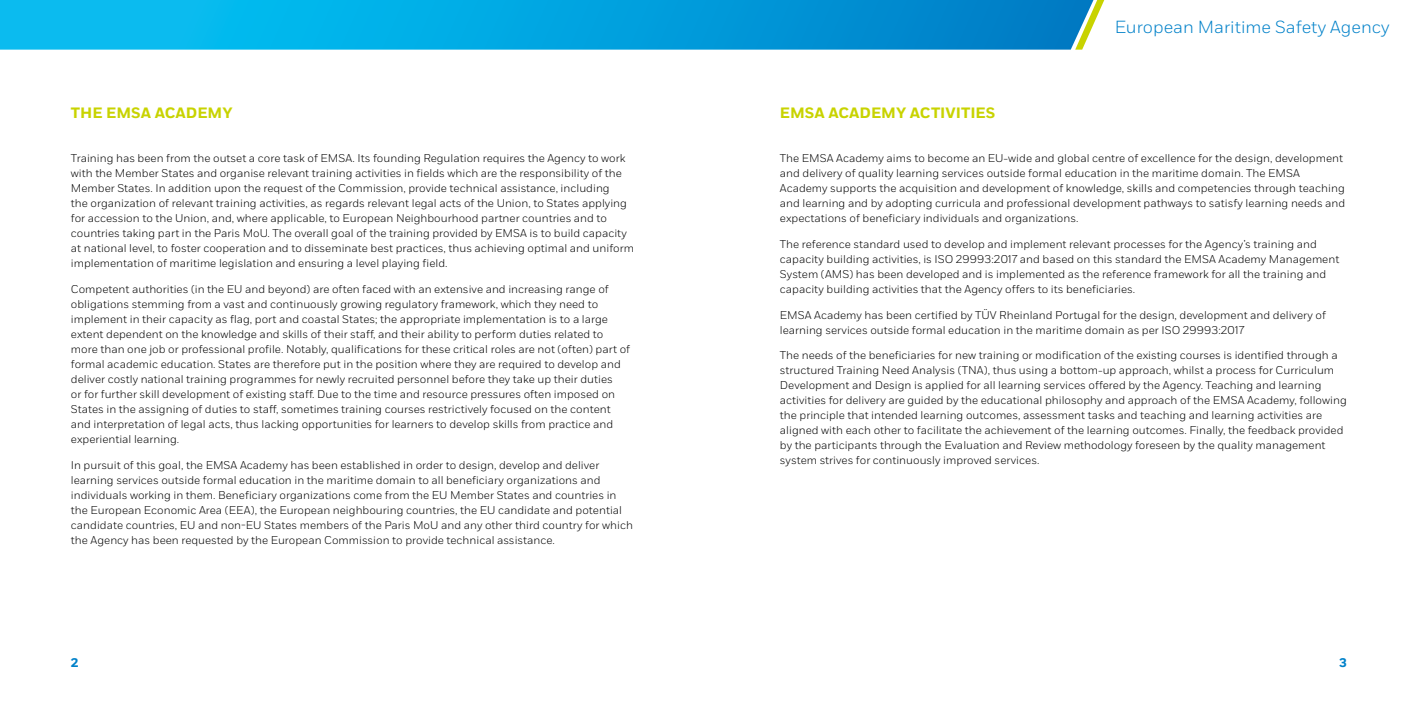
<style>
.page{position:relative;width:1418px;height:709px;background:#fff}
.page>*{position:absolute;margin:0;border:0;box-sizing:border-box;transform-origin:0 0}
.t1{font:300 17.5px "Fort";color:#0081c9}
.t2{font:700 15px "Fort";color:#c8d300}
.t3{font:700 12.5px "Fort";color:#0081c9}
.t4{font:300 11.25px/15px "Fort";color:#000}
</style>
<div class="page">
<svg style="left:0;top:0;width:1075px;height:50px;background:#04a3df"></svg>
<svg style="left:1075px;top:0;width:30px;height:50px"></svg>
<h2 class="t2" style="left:71px;top:104px;width:163px">THE EMSA ACADEMY</h2>
<p class="t4" style="left:71px;top:151px;width:564px">Training has been from the outset a core task of EMSA. Its founding Regulation requires the Agency to work with the Member States and organise relevant training activities in fields which are the responsibility of the Member States. In addition upon the request of the Commission, provide technical assistance, including<br>the organization of relevant training activities, as regards relevant legal acts of the Union, to States applying for accession to the Union, and, where applicable, to European Neighbourhood partner countries and to countries taking part in the Paris MoU. The overall goal of the training provided by EMSA is to build capacity at national level, to foster cooperation and to disseminate best practices, thus achieving optimal and uniform implementation of maritime legislation and ensuring a level playing field.</p>
<p class="t4" style="left:71px;top:282px;width:560px">Competent authorities (in the EU and beyond) are often faced with an extensive and increasing range of obligations stemming from a vast and continuously growing regulatory framework, which they need to implement in their capacity as flag, port and coastal States; the appropriate implementation is to a large extent dependent on the knowledge and skills of their staff, and their ability to perform duties related to more than one job or professional profile. Notably, qualifications for these critical roles are not (often) part of formal academic education. States are therefore put in the position where they are required to develop and deliver costly national training programmes for newly recruited personnel before they take up their duties<br>or for further skill development of existing staff. Due to the time and resource pressures often imposed on States in the assigning of duties to staff, sometimes training courses restrictively focused on the content and interpretation of legal acts, thus lacking opportunities for learners to develop skills from practice and experiential learning.</p>
<p class="t4" style="left:71px;top:457px;width:563px">In pursuit of this goal, the EMSA Academy has been established in order to design, develop and deliver learning services outside formal education in the maritime domain to all beneficiary organizations and individuals working in them. Beneficiary organizations come from the EU Member States and countries in the European Economic Area (EEA), the European neighbouring countries, the EU candidate and potential candidate countries, EU and non-EU States members of the Paris MoU and any other third country for which the Agency has been requested by the European Commission to provide technical assistance.</p>
<h1 class="t1" style="left:1114px;top:16px;width:276px">European Maritime Safety Agency</h1>
<h2 class="t2" style="left:780px;top:104px;width:217px">EMSA ACADEMY ACTIVITIES</h2>
<p class="t4" style="left:780px;top:151px;width:567px">The EMSA Academy aims to become an EU-wide and global centre of excellence for the design, development and delivery of quality learning services outside formal education in the maritime domain. The EMSA Academy supports the acquisition and development of knowledge, skills and competencies through teaching and learning and by adopting curricula and professional development pathways to satisfy learning needs and expectations of beneficiary individuals and organizations.</p>
<p class="t4" style="left:780px;top:237px;width:561px">The reference standard used to develop and implement relevant processes for the Agency’s training and capacity building activities, is ISO 29993:2017 and based on this standard the EMSA Academy Management System (AMS) has been developed and is implemented as the reference framework for all the training and capacity building activities that the Agency offers to its beneficiaries.</p>
<p class="t4" style="left:780px;top:307px;width:547px">EMSA Academy has been certified by TÜV Rheinland Portugal for the design, development and delivery of learning services outside formal education in the maritime domain as per ISO 29993:2017</p>
<p class="t4" style="left:780px;top:348px;width:568px">The needs of the beneficiaries for new training or modification of the existing courses is identified through a structured Training Need Analysis (TNA), thus using a bottom-up approach, whilst a process for Curriculum Development and Design is applied for all learning services offered by the Agency. Teaching and learning activities for delivery are guided by the educational philosophy and approach of the EMSA Academy, following the principle that intended learning outcomes, assessment tasks and teaching and learning activities are aligned with each other to facilitate the achievement of the learning outcomes. Finally, the feedback provided by the participants through the Evaluation and Review methodology foreseen by the quality management system strives for continuously improved services.</p>
<p class="t3" style="left:71px;top:655px;width:9px">2</p>
<p class="t3" style="left:1339px;top:655px;width:9px">3</p>
</div>
